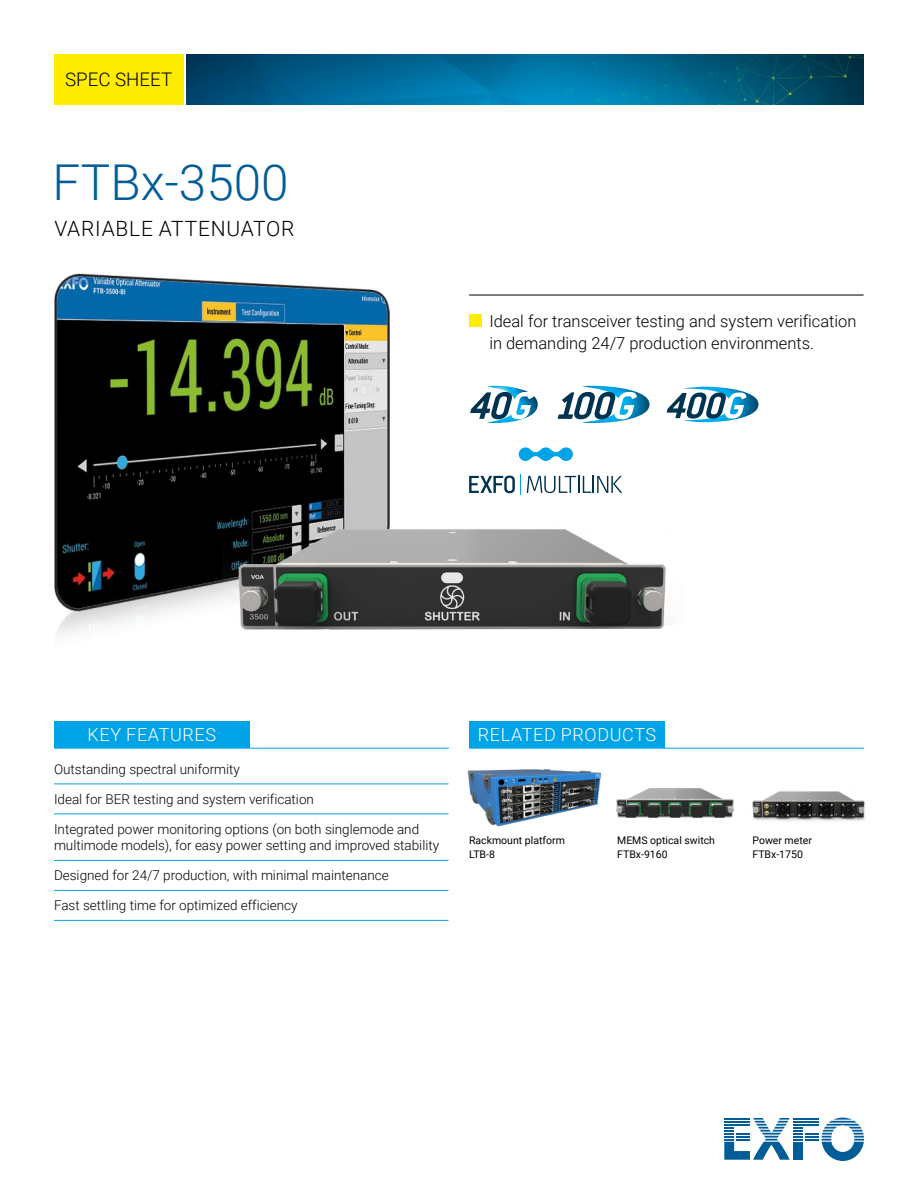
<style>
.page{position:relative;width:918px;height:1188px;background:#fff}
.page>*{position:absolute;margin:0;border:0;box-sizing:border-box;transform-origin:0 0}
.Titre{font:300 49.5px "Roboto";color:#005d97}
.Sous-titre_1{font:300 21px "Roboto";letter-spacing:.035em;color:#000}
.t1{font:300 18.75px "Roboto";color:#000}
.Sous-titre_2{font:300 18px "Roboto";letter-spacing:.035em;color:#fff}
.Bande_bleu_-_Texte{font:300 16.5px/22.5px "Roboto";color:#000}
.Key_-_Texte_filet{font:300 13.5px/16.5px "Roboto";color:#000}
.Complement_-_Texte{font:10.5px/13.5px "Roboto";color:#000}
</style>
<div class="page">
<img style="left:187px;top:54px;width:677px;height:51px">
<div style="left:54px;top:54px;width:129px;height:51px;background:#ffed00"></div>
<svg style="left:724px;top:1118px;width:140px;height:43px"></svg>
<hr style="left:724px;top:1124px;width:26px;height:2px;background:#005d97">
<img style="left:54px;top:273px;width:336px;height:362px">
<img style="left:222px;top:514px;width:450px;height:121px">
<svg style="left:470px;top:386px;width:68px;height:37px"></svg>
<svg style="left:558px;top:386px;width:92px;height:37px"></svg>
<svg style="left:667px;top:387px;width:92px;height:35px"></svg>
<svg style="left:469px;top:474px;width:52px;height:21px"></svg>
<svg style="left:527px;top:476px;width:95px;height:17px"></svg>
<svg style="left:519px;top:447px;width:54px;height:14px"></svg>
<img style="left:616px;top:788px;width:118px;height:30px">
<img style="left:752px;top:791px;width:114px;height:30px">
<img style="left:467px;top:768px;width:135px;height:59px">
<hr style="left:54px;top:784px;width:395px;height:1px;background:#00a3e6">
<hr style="left:54px;top:814px;width:395px;height:1px;background:#00a3e6">
<hr style="left:54px;top:860px;width:395px;height:1px;background:#00a3e6">
<hr style="left:54px;top:890px;width:395px;height:1px;background:#00a3e6">
<hr style="left:54px;top:920px;width:395px;height:1px;background:#00a3e6">
<hr style="left:469px;top:295px;width:395px;height:1px;background:#000">
<div style="left:469px;top:314px;width:13px;height:13px;background:#ffed00"></div>
<div style="left:54px;top:721px;width:196px;height:27px;background:#00a3e6"></div>
<hr style="left:54px;top:748px;width:196px;height:1px;background:#00a3e6">
<hr style="left:250px;top:748px;width:199px;height:1px;background:#00a3e6">
<div style="left:469px;top:721px;width:196px;height:27px;background:#00a3e6"></div>
<hr style="left:469px;top:748px;width:196px;height:1px;background:#00a3e6">
<hr style="left:665px;top:748px;width:199px;height:1px;background:#00a3e6">
<h3 class="t1" style="left:65px;top:67px;width:109px">SPEC SHEET</h3>
<p class="Titre" style="left:52px;top:148px;width:238px">FTBx-3500</p>
<p class="Sous-titre_1" style="left:54px;top:214px;width:242px">VARIABLE ATTENUATOR</p>
<p class="Bande_bleu_-_Texte" style="left:489px;top:309px;width:369px">Ideal for transceiver testing and system verification in demanding 24/7 production environments.</p>
<p class="Sous-titre_2" style="left:88px;top:722px;width:130px">KEY FEATURES</p>
<p class="Sous-titre_2" style="left:478px;top:722px;width:180px">RELATED PRODUCTS</p>
<p class="Key_-_Texte_filet" style="left:54px;top:760px;width:187px">Outstanding spectral uniformity</p>
<p class="Key_-_Texte_filet" style="left:54px;top:790px;width:261px">Ideal for BER testing and system verification</p>
<p class="Key_-_Texte_filet" style="left:54px;top:820px;width:387px">Integrated power monitoring options (on both singlemode and multimode models), for easy power setting and improved stability</p>
<p class="Key_-_Texte_filet" style="left:54px;top:867px;width:336px">Designed for 24/7 production, with minimal maintenance</p>
<p class="Key_-_Texte_filet" style="left:54px;top:897px;width:245px">Fast settling time for optimized efficiency</p>
<p class="Complement_-_Texte" style="left:469px;top:833px;width:97px">Rackmount platform</p>
<p class="Complement_-_Texte" style="left:469px;top:847px;width:27px">LTB-8</p>
<p class="Complement_-_Texte" style="left:617px;top:833px;width:99px">MEMS optical switch<br>FTBx-9160</p>
<p class="Complement_-_Texte" style="left:752px;top:833px;width:61px">Power meter</p>
<p class="Complement_-_Texte" style="left:752px;top:847px;width:52px">FTBx-1750</p>
</div>
